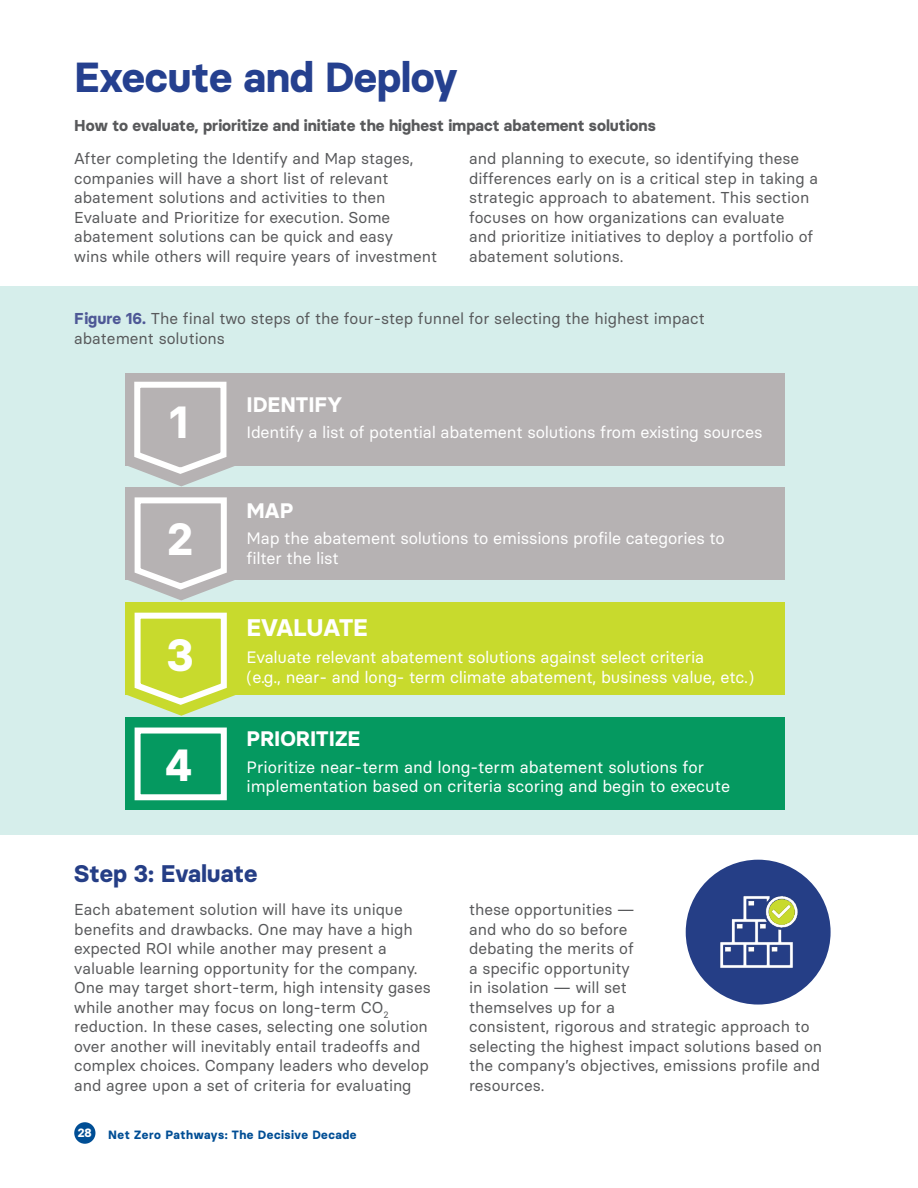
<style>
.page{position:relative;width:918px;height:1188px;background:#fff}
.page>*{position:absolute;margin:0;border:0;box-sizing:border-box;transform-origin:0 0}
.t1{font:700 45px "Basier Circle";color:#fff}
.t2{font:700 42px "Basier Circle";letter-spacing:-.01em;color:#25408f}
.t3{font:700 24px "Basier Circle";color:#253e86}
.t4{font:700 24px "Basier Circle";color:#fff}
.t5{font:700 21px "Basier Circle";color:#fff}
.t6{font:16.5px/19.8px "Basier Circle";letter-spacing:-.01em;color:#fff}
.t7{font:15.75px/19.5px "Basier Circle";color:#58595b}
.t8{font:700 15.75px "Basier Circle";color:#58595b}
.t9{font:700 12px "Basier Circle";letter-spacing:.04em;color:#004e95}
.t10{font:700 12px "Basier Circle";color:#fff}
.s1{font-weight:700;color:#4e5896}
</style>
<div class="page">
<div style="left:74px;top:1122px;width:21px;height:22px;background:#004e95;border-radius:50%"></div>
<div style="left:0;top:286px;width:918px;height:549px;background:#d6eeeb"></div>
<div style="left:125px;top:602px;width:660px;height:92px;background:#c8da2d"></div>
<div style="left:125px;top:717px;width:660px;height:92px;background:#059960"></div>
<svg style="left:125px;top:612px;width:113px;height:104px"></svg>
<div style="left:135px;top:728px;width:92px;height:72px;border:6px solid #fff"></div>
<div style="left:125px;top:487px;width:660px;height:92px;background:#b6b2b3"></div>
<svg style="left:125px;top:497px;width:113px;height:103px"></svg>
<div style="left:125px;top:373px;width:660px;height:92px;background:#b6b2b3"></div>
<svg style="left:125px;top:381px;width:113px;height:105px"></svg>
<div style="left:686px;top:860px;width:145px;height:145px;background:#253e86;border-radius:50%"></div>
<img style="left:720px;top:896px;width:78px;height:72px">
<h2 class="t2" style="left:74px;top:51px;width:385px">Execute and Deploy</h2>
<p class="t8" style="left:74px;top:116px;width:583px">How to evaluate, prioritize and initiate the highest impact abatement solutions</p>
<p class="t7" style="left:74px;top:149px;width:364px">After completing the Identify and Map stages, companies will have a short list of relevant abatement solutions and activities to then Evaluate and Prioritize for execution. Some abatement solutions can be quick and easy<br>wins while others will require years of investment</p>
<p class="t7" style="left:469px;top:149px;width:351px">and planning to execute, so identifying these differences early on is a critical step in taking a strategic approach to abatement. This section focuses on how organizations can evaluate<br>and prioritize initiatives to deploy a portfolio of abatement solutions.</p>
<p class="t7" style="left:74px;top:308px;width:632px"><span class="s1">Figure 16.</span> The final two steps of the four-step funnel for selecting the highest impact abatement solutions</p>
<h1 class="t1" style="left:169px;top:394px;width:21px">1</h1>
<h1 class="t1" style="left:168px;top:511px;width:27px">2</h1>
<h1 class="t1" style="left:167px;top:627px;width:29px">3</h1>
<h1 class="t1" style="left:166px;top:737px;width:28px">4</h1>
<h3 class="t5" style="left:246px;top:391px;width:97px">IDENTIFY</h3>
<p class="t6" style="left:246px;top:422px;width:517px">Identify a list of potential abatement solutions from existing sources</p>
<h3 class="t5" style="left:246px;top:497px;width:48px">MAP</h3>
<p class="t6" style="left:246px;top:528px;width:480px">Map the abatement solutions to emissions profile categories to filter the list</p>
<h3 class="t4" style="left:246px;top:613px;width:123px">EVALUATE</h3>
<p class="t6" style="left:246px;top:647px;width:509px">Evaluate relevant abatement solutions against select criteria<br>(e.g., near- and long- term climate abatement, business value, etc.)</p>
<h3 class="t5" style="left:246px;top:726px;width:115px">PRIORITIZE</h3>
<p class="t6" style="left:246px;top:757px;width:485px">Prioritize near-term and long-term abatement solutions for implementation based on criteria scoring and begin to execute</p>
<h3 class="t3" style="left:74px;top:859px;width:185px">Step 3: Evaluate</h3>
<p class="t7" style="left:74px;top:900px;width:358px">Each abatement solution will have its unique benefits and drawbacks. One may have a high expected ROI while another may present a valuable learning opportunity for the company.<br>One may target short-term, high intensity gases while another may focus on long-term CO<sub>2 </sub>reduction. In these cases, selecting one solution over another will inevitably entail tradeoffs and complex choices. Company leaders who develop and agree upon a set of criteria for evaluating</p>
<p class="t7" style="left:469px;top:900px;width:355px">these opportunities —<br>and who do so before<br>debating the merits of<br>a specific opportunity<br>in isolation — will set<br>themselves up for a<br>consistent, rigorous and strategic approach to selecting the highest impact solutions based on the company’s objectives, emissions profile and resources.</p>
<p class="t10" style="left:78px;top:1126px;width:16px">28</p>
<p class="t9" style="left:108px;top:1127px;width:250px">Net Zero Pathways: The Decisive Decade</p>
</div>
